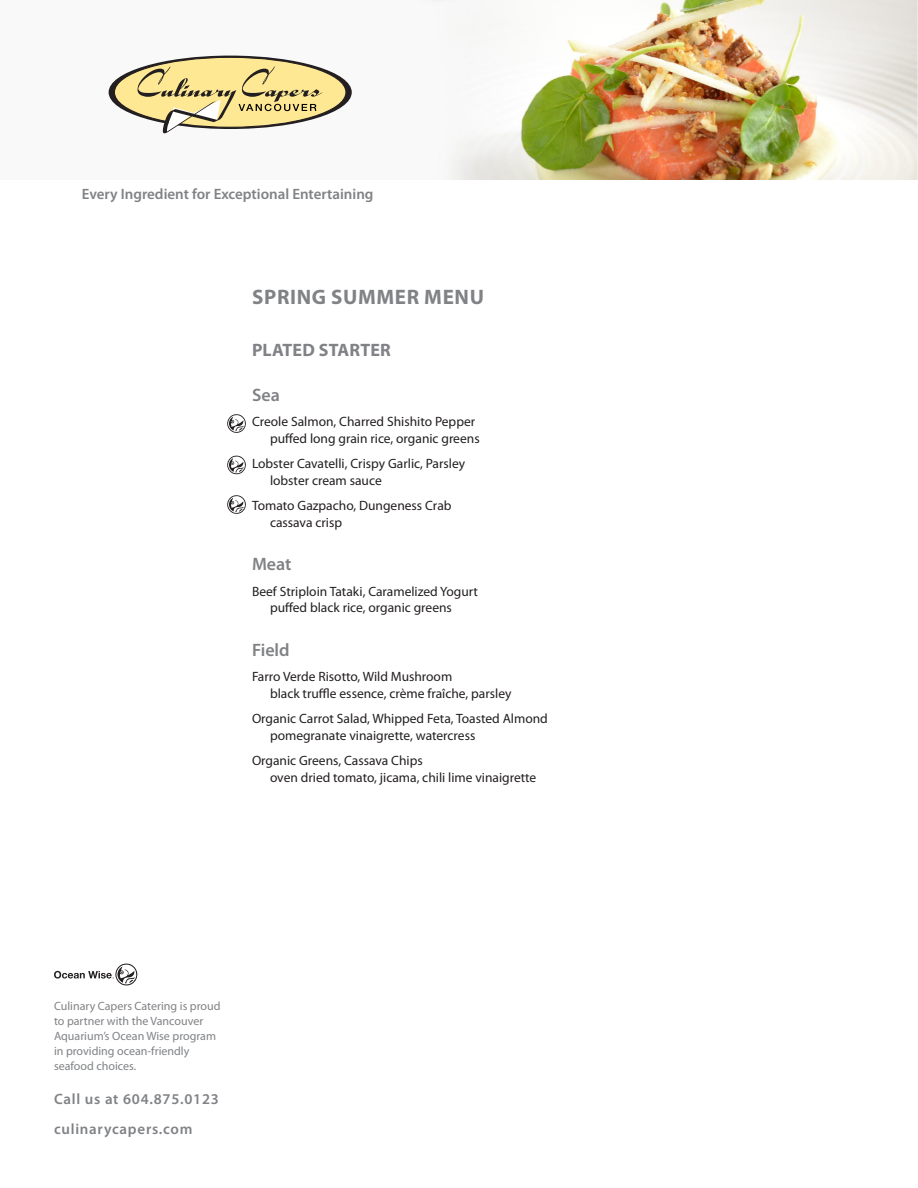
<style>
.page{position:relative;width:918px;height:1188px;background:#fff}
.page>*{position:absolute;margin:0;border:0;box-sizing:border-box;transform-origin:0 0}
.section_head{font:700 21px "Myriad Pro";letter-spacing:.03em;color:#808285}
.head_1{font:700 18px "Myriad Pro";letter-spacing:.01em;color:#808285}
.head_2{font:600 18px "Myriad Pro";color:#808285}
.tel___web{font:600 15px "Myriad Pro";color:#808285}
.tel___web-2{font:600 15px "Myriad Pro";letter-spacing:.05em;color:#808285}
.menu_items{font:13.5px "Myriad Pro";color:#231f20}
.menu_item_2nd_line{font:13.5px "Myriad Pro";color:#231f20}
.t1{font:12px/15px "Myriad Pro";color:#808285}
</style>
<div class="page">
<img style="left:108px;top:0;width:810px;height:180px">
<div style="left:109px;top:56px;width:243px;height:73px;background:#231f20;border-radius:50%"></div>
<div style="left:114px;top:57px;width:232px;height:70px;background:#ffe894;border-radius:50%"></div>
<svg style="left:137px;top:67px;width:185px;height:66px"></svg>
<svg style="left:54px;top:963px;width:84px;height:23px"></svg>
<svg style="left:227px;top:414px;width:19px;height:19px"></svg>
<svg style="left:227px;top:455px;width:19px;height:19px"></svg>
<svg style="left:227px;top:495px;width:19px;height:19px"></svg>
<p class="tel___web" style="left:82px;top:185px;width:293px">Every Ingredient for Exceptional Entertaining</p>
<p class="section_head" style="left:252px;top:285px;width:233px">SPRING SUMMER MENU</p>
<p class="head_1" style="left:252px;top:339px;width:140px">PLATED STARTER</p>
<p class="head_2" style="left:252px;top:384px;width:29px">Sea</p>
<p class="menu_items" style="left:252px;top:414px;width:225px">Creole Salmon, Charred Shishito Pepper</p>
<p class="menu_item_2nd_line" style="left:270px;top:431px;width:211px">puffed long grain rice, organic greens</p>
<p class="menu_items" style="left:252px;top:456px;width:215px">Lobster Cavatelli, Crispy Garlic, Parsley</p>
<p class="menu_item_2nd_line" style="left:270px;top:473px;width:113px">lobster cream sauce</p>
<p class="menu_items" style="left:252px;top:498px;width:201px">Tomato Gazpacho, Dungeness Crab</p>
<p class="menu_item_2nd_line" style="left:270px;top:515px;width:74px">cassava crisp</p>
<p class="head_2" style="left:252px;top:554px;width:41px">Meat</p>
<p class="menu_items" style="left:252px;top:584px;width:227px">Beef Striploin Tataki, Caramelized Yogurt</p>
<p class="menu_item_2nd_line" style="left:270px;top:600px;width:183px">puffed black rice, organic greens</p>
<p class="head_2" style="left:252px;top:639px;width:39px">Field</p>
<p class="menu_items" style="left:252px;top:669px;width:202px">Farro Verde Risotto, Wild Mushroom</p>
<p class="menu_item_2nd_line" style="left:270px;top:686px;width:243px">black truffle essence, crème fraîche, parsley</p>
<p class="menu_items" style="left:252px;top:711px;width:297px">Organic Carrot Salad, Whipped Feta, Toasted Almond</p>
<p class="menu_item_2nd_line" style="left:270px;top:728px;width:207px">pomegranate vinaigrette, watercress</p>
<p class="menu_items" style="left:252px;top:753px;width:172px">Organic Greens, Cassava Chips</p>
<p class="menu_item_2nd_line" style="left:270px;top:770px;width:268px">oven dried tomato, jicama, chili lime vinaigrette</p>
<p class="t1" style="left:54px;top:999px;width:168px">Culinary Capers Catering is proud to partner with the Vancouver<br>Aquarium’s Ocean Wise program in providing ocean-friendly seafood choices.</p>
<p class="tel___web-2" style="left:54px;top:1090px;width:166px">Call us at 604.875.0123</p>
<p class="tel___web-2" style="left:54px;top:1120px;width:140px">culinarycapers.com</p>
</div>
